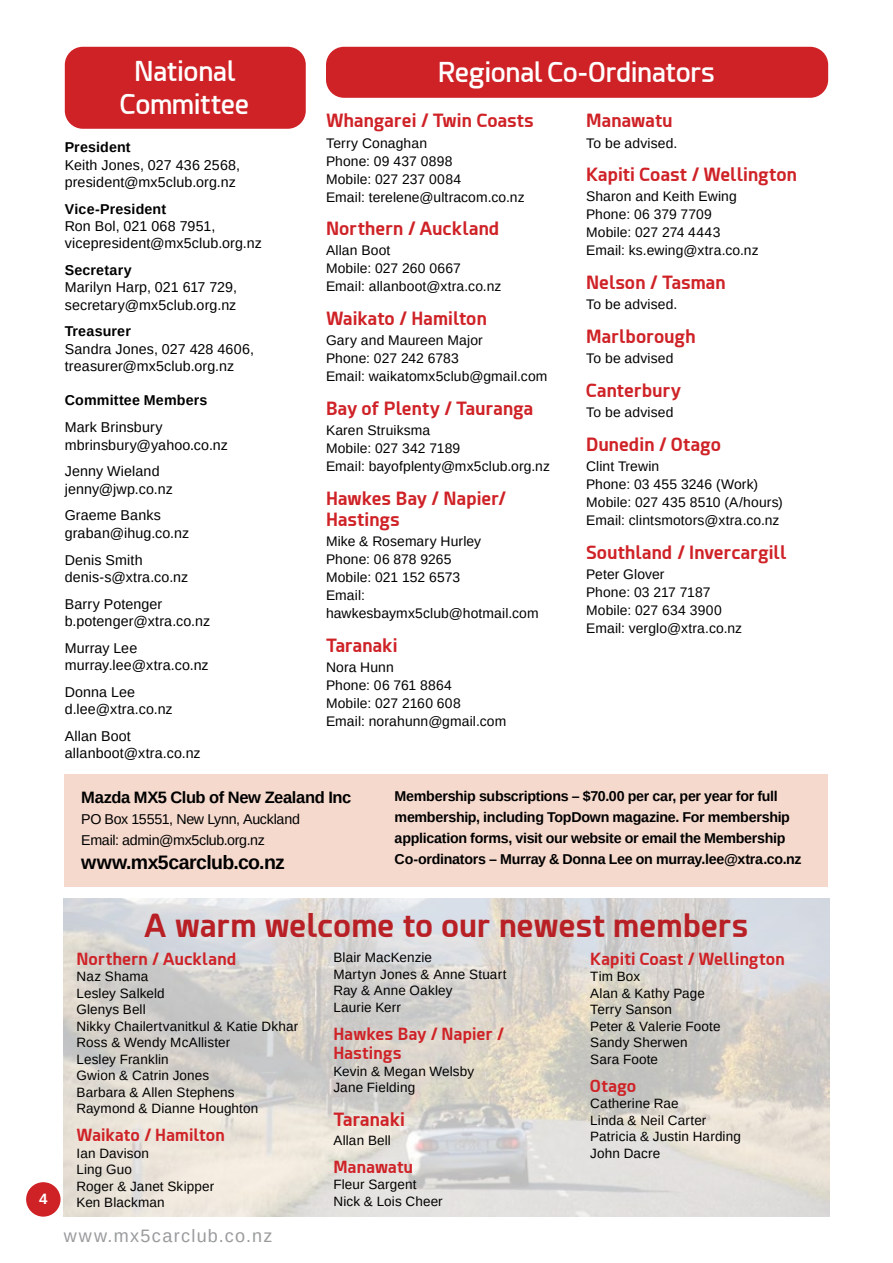
<style>
.page{position:relative;width:893px;height:1263px;background:#fff}
.page>*{position:absolute;margin:0;border:0;box-sizing:border-box;transform-origin:0 0}
.t1{font:700 31.5px "Esphimere";letter-spacing:.01em;color:#b82025}
.t2{font:600 27px "Esphimere";letter-spacing:-.01em;color:#fff}
.t3{font:700 19.5px "Arimo";letter-spacing:-.03em;color:#000}
.t4{font:700 18px/21px "Esphimere";letter-spacing:.015em;color:#cf2227}
.t5{font:18px "Arimo";letter-spacing:.08em;color:#999b9c}
.t6{font:700 16.5px/19.5px "Esphimere";letter-spacing:.02em;color:#cf2227}
.t7{font:700 16.5px "Arimo";letter-spacing:-.025em;color:#000}
.t8{font:700 15px "Arimo";color:#fff}
.t9{font:14.25px/17.2px "Arimo";letter-spacing:.01em;color:#000}
.t10{font:700 14.25px/21px "Arimo";letter-spacing:-.02em;color:#000}
.t11{font:700 14.25px "Arimo";letter-spacing:.01em;color:#000}
.t12{font:14.25px/21px "Arimo";letter-spacing:-.02em;color:#000}
.t13{font:13.8px/18px "Arimo";letter-spacing:.01em;color:#000}
.t14{font:13.5px/16.5px "Arimo";letter-spacing:.01em;color:#000}
</style>
<div class="page">
<div style="left:26px;top:1182px;width:35px;height:34px;background:#cf2227;border-radius:50%"></div>
<img style="left:64px;top:898px;width:765px;height:318px">
<div style="left:326px;top:47px;width:502px;height:51px;background:#cf2227;border-radius:18px"></div>
<div style="left:65px;top:47px;width:241px;height:82px;background:#cf2227;border-radius:18px"></div>
<div style="left:65px;top:775px;width:763px;height:112px;background:#f5d9cd"></div>
<h2 class="t2" style="left:134px;top:55px;width:102px">National</h2>
<h2 class="t2" style="left:438px;top:56px;width:279px">Regional Co-Ordinators</h2>
<h2 class="t2" style="left:120px;top:88px;width:131px">Committee</h2>
<h3 class="t4" style="left:326px;top:110px;width:209px">Whangarei / Twin Coasts</h3>
<p class="t13" style="left:326px;top:134px;width:200px">Terry Conaghan<br>Phone: 09 437 0898<br>Mobile: 027 237 0084<br>Email: terelene@ultracom.co.nz</p>
<h3 class="t4" style="left:326px;top:218px;width:175px">Northern / Auckland</h3>
<p class="t13" style="left:326px;top:242px;width:177px">Allan Boot<br>Mobile: 027 260 0667<br>Email: allanboot@xtra.co.nz</p>
<h3 class="t4" style="left:326px;top:308px;width:162px">Waikato / Hamilton</h3>
<p class="t13" style="left:326px;top:332px;width:223px">Gary and Maureen Major<br>Phone: 027 242 6783<br>Email: waikatomx5club@gmail.com</p>
<h3 class="t4" style="left:326px;top:398px;width:209px">Bay of Plenty / Tauranga</h3>
<p class="t13" style="left:326px;top:422px;width:225px">Karen Struiksma<br>Mobile: 027 342 7189<br>Email: bayofplenty@mx5club.org.nz</p>
<h3 class="t4" style="left:326px;top:488px;width:181px">Hawkes Bay / Napier/<br>Hastings</h3>
<p class="t13" style="left:326px;top:532px;width:214px">Mike &amp; Rosemary Hurley<br>Phone: 06 878 9265<br>Mobile: 021 152 6573<br>Email: hawkesbaymx5club@hotmail.com</p>
<h3 class="t4" style="left:326px;top:635px;width:73px">Taranaki</h3>
<p class="t13" style="left:326px;top:658px;width:182px">Nora Hunn<br>Phone: 06 761 8864<br>Mobile: 027 2160 608<br>Email: norahunn@gmail.com</p>
<h3 class="t4" style="left:586px;top:110px;width:88px">Manawatu</h3>
<p class="t13" style="left:586px;top:134px;width:93px">To be advised.</p>
<h3 class="t4" style="left:586px;top:164px;width:212px">Kapiti Coast / Wellington</h3>
<p class="t13" style="left:586px;top:188px;width:174px">Sharon and Keith Ewing<br>Phone: 06 379 7709<br>Mobile: 027 274 4443<br>Email: ks.ewing@xtra.co.nz</p>
<h3 class="t4" style="left:586px;top:272px;width:141px">Nelson / Tasman</h3>
<p class="t13" style="left:586px;top:296px;width:93px">To be advised.</p>
<h3 class="t4" style="left:586px;top:326px;width:111px">Marlborough</h3>
<p class="t13" style="left:586px;top:350px;width:89px">To be advised</p>
<h3 class="t4" style="left:586px;top:380px;width:96px">Canterbury</h3>
<p class="t13" style="left:586px;top:403px;width:89px">To be advised</p>
<h3 class="t4" style="left:586px;top:434px;width:136px">Dunedin / Otago</h3>
<p class="t13" style="left:586px;top:457px;width:198px">Clint Trewin<br>Phone: 03 455 3246 (Work)<br>Mobile: 027 435 8510 (A/hours)<br>Email: clintsmotors@xtra.co.nz</p>
<h3 class="t4" style="left:586px;top:542px;width:202px">Southland / Invercargill</h3>
<p class="t13" style="left:586px;top:565px;width:158px">Peter Glover<br>Phone: 03 217 7187<br>Mobile: 027 634 3900<br>Email: verglo@xtra.co.nz</p>
<p class="t11" style="left:65px;top:138px;width:67px">President</p>
<p class="t9" style="left:65px;top:156px;width:177px">Keith Jones, 027 436 2568, president@mx5club.org.nz</p>
<p class="t11" style="left:65px;top:199px;width:103px">Vice-President</p>
<p class="t9" style="left:65px;top:218px;width:199px">Ron Bol, 021 068 7951, vicepresident@mx5club.org.nz</p>
<p class="t11" style="left:65px;top:260px;width:68px">Secretary</p>
<p class="t9" style="left:65px;top:279px;width:174px">Marilyn Harp, 021 617 729, secretary@mx5club.org.nz</p>
<p class="t11" style="left:65px;top:322px;width:68px">Treasurer</p>
<p class="t9" style="left:65px;top:340px;width:191px">Sandra Jones, 027 428 4606, treasurer@mx5club.org.nz</p>
<p class="t11" style="left:65px;top:391px;width:144px">Committee Members</p>
<p class="t9" style="left:65px;top:419px;width:165px">Mark Brinsbury mbrinsbury@yahoo.co.nz</p>
<p class="t9" style="left:65px;top:463px;width:109px">Jenny Wieland jenny@jwp.co.nz</p>
<p class="t9" style="left:65px;top:507px;width:126px">Graeme Banks graban@ihug.co.nz</p>
<p class="t9" style="left:65px;top:551px;width:125px">Denis Smith denis-s@xtra.co.nz</p>
<p class="t9" style="left:65px;top:595px;width:147px">Barry Potenger b.potenger@xtra.co.nz</p>
<p class="t9" style="left:65px;top:639px;width:145px">Murray Lee murray.lee@xtra.co.nz</p>
<p class="t9" style="left:65px;top:683px;width:109px">Donna Lee d.lee@xtra.co.nz</p>
<p class="t9" style="left:65px;top:727px;width:137px">Allan Boot allanboot@xtra.co.nz</p>
<p class="t7" style="left:81px;top:786px;width:272px">Mazda MX5 Club of New Zealand Inc</p>
<p class="t12" style="left:81px;top:808px;width:220px">PO Box 15551, New Lynn, Auckland<br>Email: admin@mx5club.org.nz</p>
<h3 class="t3" style="left:81px;top:848px;width:205px">www.mx5carclub.co.nz</h3>
<p class="t10" style="left:395px;top:786px;width:409px">Membership subscriptions – $70.00 per car, per year for full membership, including TopDown magazine. For membership application forms, visit our website or email the Membership Co-ordinators – Murray &amp; Donna Lee on murray.lee@xtra.co.nz</p>
<p class="t8" style="left:39px;top:1188px;width:10px">4</p>
<h1 class="t1" style="left:145px;top:906px;width:605px">A warm welcome to our newest members</h1>
<p class="t6" style="left:77px;top:949px;width:161px">Northern / Auckland</p>
<p class="t14" style="left:77px;top:968px;width:223px">Naz Shama<br>Lesley Salkeld<br>Glenys Bell<br>Nikky Chailertvanitkul &amp; Katie Dkhar<br>Ross &amp; Wendy McAllister<br>Lesley Franklin<br>Gwion &amp; Catrin Jones<br>Barbara &amp; Allen Stephens<br>Raymond &amp; Dianne Houghton</p>
<p class="t6" style="left:77px;top:1125px;width:150px">Waikato / Hamilton</p>
<p class="t14" style="left:77px;top:1145px;width:139px">Ian Davison<br>Ling Guo<br>Roger &amp; Janet Skipper<br>Ken Blackman</p>
<p class="t6" style="left:590px;top:949px;width:196px">Kapiti Coast / Wellington</p>
<p class="t14" style="left:590px;top:968px;width:132px">Tim Box<br>Alan &amp; Kathy Page<br>Terry Sanson<br>Peter &amp; Valerie Foote<br>Sandy Sherwen<br>Sara Foote</p>
<p class="t6" style="left:590px;top:1076px;width:47px">Otago</p>
<p class="t14" style="left:590px;top:1095px;width:152px">Catherine Rae<br>Linda &amp; Neil Carter<br>Patricia &amp; Justin Harding<br>John Dacre</p>
<p class="t14" style="left:333px;top:949px;width:175px">Blair MacKenzie<br>Martyn Jones &amp; Anne Stuart<br>Ray &amp; Anne Oakley<br>Laurie Kerr</p>
<p class="t6" style="left:333px;top:1024px;width:172px">Hawkes Bay / Napier /<br>Hastings</p>
<p class="t14" style="left:333px;top:1063px;width:142px">Kevin &amp; Megan Welsby<br>Jane Fielding</p>
<h3 class="t4" style="left:333px;top:1109px;width:73px">Taranaki</h3>
<p class="t14" style="left:333px;top:1132px;width:59px">Allan Bell</p>
<p class="t6" style="left:333px;top:1157px;width:81px">Manawatu</p>
<p class="t14" style="left:333px;top:1176px;width:111px">Fleur Sargent<br>Nick &amp; Lois Cheer</p>
<h3 class="t5" style="left:64px;top:1224px;width:210px">www.mx5carclub.co.nz</h3>
</div>
